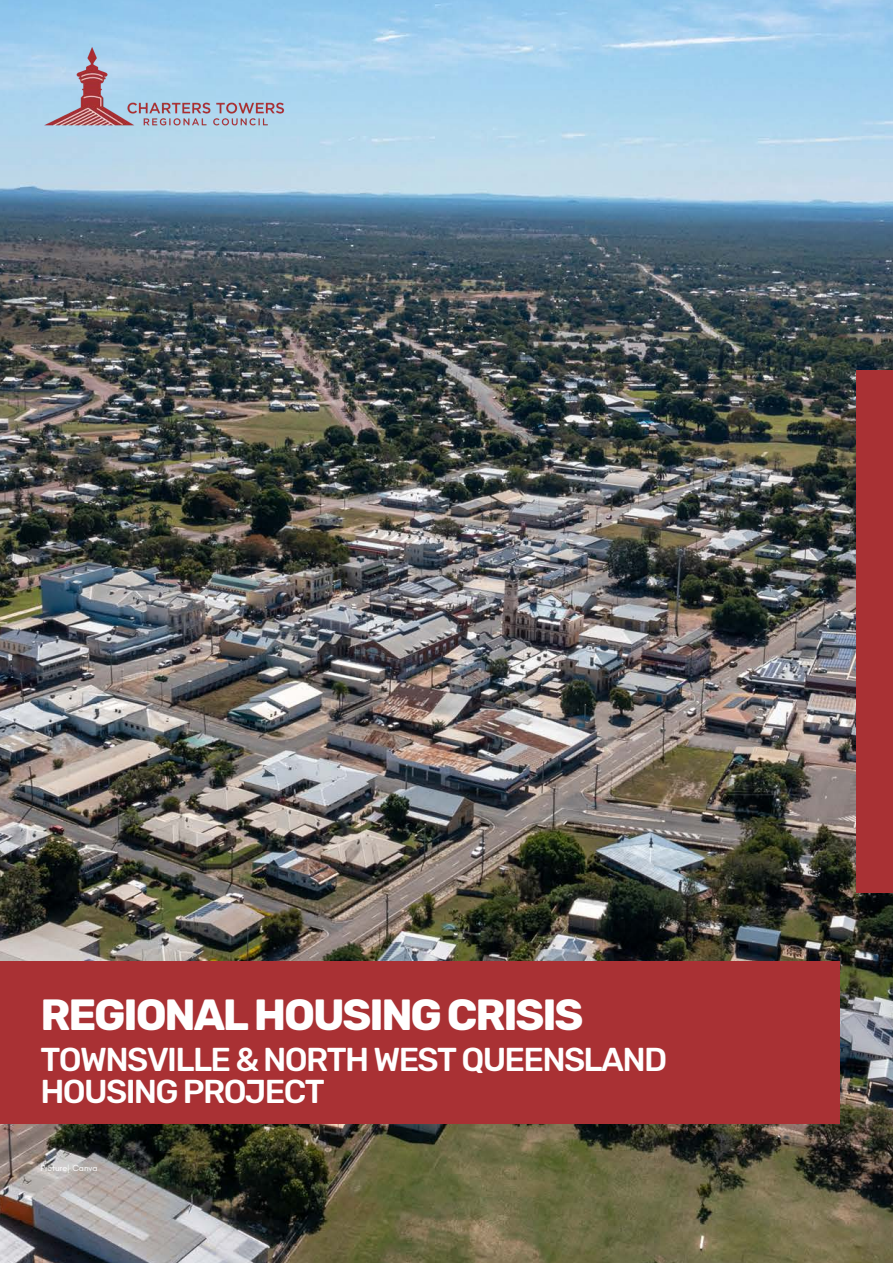
<style>
.page{position:relative;width:893px;height:1264px;background:#fff}
.page>*{position:absolute;margin:0;border:0;box-sizing:border-box;transform-origin:0 0}
.t1{font:700 43.5px "Rubik";letter-spacing:-.05em;color:#fff}
.t2{font:500 33px/31.5px "Rubik";letter-spacing:-.05em;color:#fff}
.t3{font:9px "Glacial Indifference";color:#fff}
</style>
<div class="page">
<img style="left:0;top:0;width:892px;height:1262px">
<div style="left:856px;top:370px;width:36px;height:522px;background:#a93134"></div>
<div style="left:0;top:961px;width:839px;height:162px;background:#a93134"></div>
<img style="left:41px;top:42px;width:248px;height:94px">
<h1 class="t1" style="left:41px;top:989px;width:544px">REGIONAL HOUSING CRISIS</h1>
<p class="t2" style="left:41px;top:1044px;width:628px">TOWNSVILLE &amp; NORTH WEST QUEENSLAND<br>HOUSING PROJECT</p>
<p class="t3" style="left:41px;top:1162px;width:58px">Picture| Canva</p>
</div>
